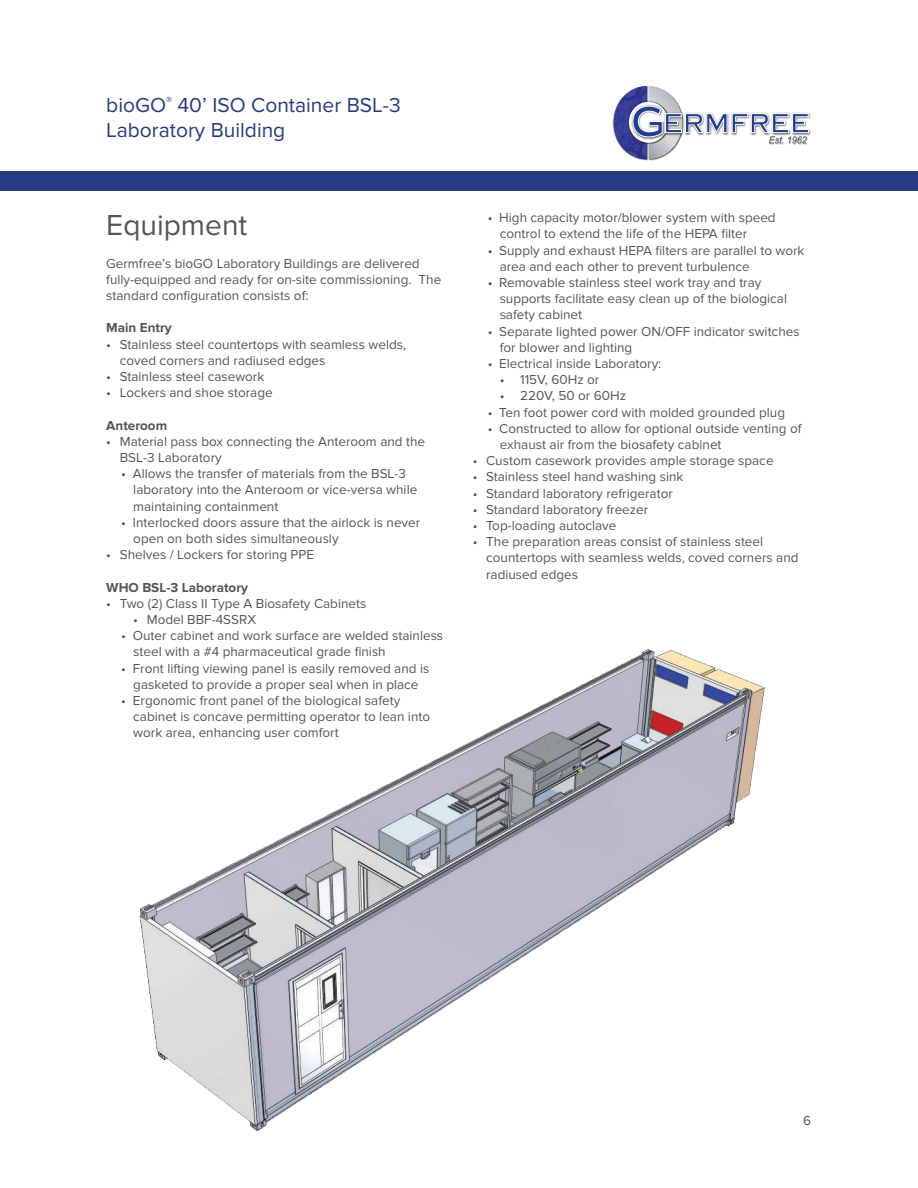
<style>
.page{position:relative;width:918px;height:1188px;background:#fff}
.page>*{position:absolute;margin:0;border:0;box-sizing:border-box;transform-origin:0 0}
.t1{font:30px "Proxima Nova";color:#545654}
.t2{font:21px/25.2px "Proxima Nova";color:#253b82}
.t3{font:13.5px/16.2px "Proxima Nova";color:#545654}
.t4{font:700 13.5px "Proxima Nova";color:#545654}
</style>
<div class="page">
<div style="left:0;top:172px;width:918px;height:19px;background:#253b82"></div>
<img style="left:613px;top:114px;width:36px;height:47px">
<svg style="left:614px;top:86px;width:196px;height:73px"></svg>
<img style="left:139px;top:649px;width:626px;height:482px">
<h2 class="t2" style="left:106px;top:92px;width:296px">bioGO<sup>®</sup> 40’ ISO Container BSL-3<br>Laboratory Building</h2>
<h1 class="t1" style="left:106px;top:208px;width:143px">Equipment</h1>
<p class="t3" style="left:106px;top:255px;width:337px">Germfree’s bioGO Laboratory Buildings are delivered fully-equipped and ready for on-site commissioning. The standard configuration consists of:</p>
<p class="t4" style="left:106px;top:320px;width:67px">Main Entry</p>
<p class="t3" style="left:120px;top:336px;width:288px;text-indent:-14px">• Stainless steel countertops with seamless welds, coved corners and radiused edges</p>
<p class="t3" style="left:106px;top:369px;width:160px">• Stainless steel casework</p>
<p class="t3" style="left:106px;top:385px;width:168px">• Lockers and shoe storage</p>
<p class="t4" style="left:106px;top:417px;width:62px">Anteroom</p>
<p class="t3" style="left:120px;top:433px;width:307px;text-indent:-14px">• Material pass box connecting the Anteroom and the<br>BSL-3 Laboratory</p>
<p class="t3" style="left:133px;top:466px;width:286px;text-indent:-12px">• Allows the transfer of materials from the BSL-3 laboratory into the Anteroom or vice-versa while maintaining containment</p>
<p class="t3" style="left:133px;top:514px;width:288px;text-indent:-12px">• Interlocked doors assure that the airlock is never open on both sides simultaneously</p>
<p class="t3" style="left:106px;top:547px;width:209px">• Shelves / Lockers for storing PPE</p>
<p class="t4" style="left:106px;top:579px;width:143px">WHO BSL-3 Laboratory</p>
<p class="t3" style="left:106px;top:595px;width:262px">• Two (2) Class II Type A Biosafety Cabinets</p>
<p class="t3" style="left:133px;top:612px;width:124px">• Model BBF-4SSRX</p>
<p class="t3" style="left:133px;top:628px;width:311px;text-indent:-12px">• Outer cabinet and work surface are welded stainless steel with a #4 pharmaceutical grade finish</p>
<p class="t3" style="left:121px;top:660px;width:310px;text-align:center">• Front lifting viewing panel is easily removed and is gasketed to provide a proper seal when in place</p>
<p class="t3" style="left:133px;top:693px;width:298px;text-indent:-12px">• Ergonomic front panel of the biological safety cabinet is concave permitting operator to lean into work area, enhancing user comfort</p>
<p class="t3" style="left:500px;top:210px;width:278px;text-indent:-12px">• High capacity motor/blower system with speed control to extend the life of the HEPA filter</p>
<p class="t3" style="left:500px;top:242px;width:306px;text-indent:-12px">• Supply and exhaust HEPA filters are parallel to work area and each other to prevent turbulence</p>
<p class="t3" style="left:500px;top:275px;width:289px;text-indent:-12px">• Removable stainless steel work tray and tray supports facilitate easy clean up of the biological safety cabinet</p>
<p class="t3" style="left:500px;top:323px;width:301px;text-indent:-12px">• Separate lighted power ON/OFF indicator switches for blower and lighting</p>
<p class="t3" style="left:488px;top:356px;width:175px">• Electrical inside Laboratory:</p>
<p class="t3" style="left:500px;top:372px;width:101px">• 115V, 60Hz or</p>
<p class="t3" style="left:500px;top:388px;width:128px">• 220V, 50 or 60Hz</p>
<p class="t3" style="left:488px;top:404px;width:299px">• Ten foot power cord with molded grounded plug</p>
<p class="t3" style="left:500px;top:420px;width:303px;text-indent:-12px">• Constructed to allow for optional outside venting of exhaust air from the biosafety cabinet</p>
<p class="t3" style="left:473px;top:453px;width:302px">• Custom casework provides ample storage space</p>
<p class="t3" style="left:473px;top:469px;width:212px">• Stainless steel hand washing sink</p>
<p class="t3" style="left:473px;top:485px;width:202px">• Standard laboratory refrigerator</p>
<p class="t3" style="left:473px;top:501px;width:177px">• Standard laboratory freezer</p>
<p class="t3" style="left:473px;top:518px;width:145px">• Top-loading autoclave</p>
<p class="t3" style="left:486px;top:534px;width:314px;text-indent:-14px">• The preparation areas consist of stainless steel countertops with seamless welds, coved corners and radiused edges</p>
<p class="t3" style="left:803px;top:1112px;width:9px">6</p>
</div>
